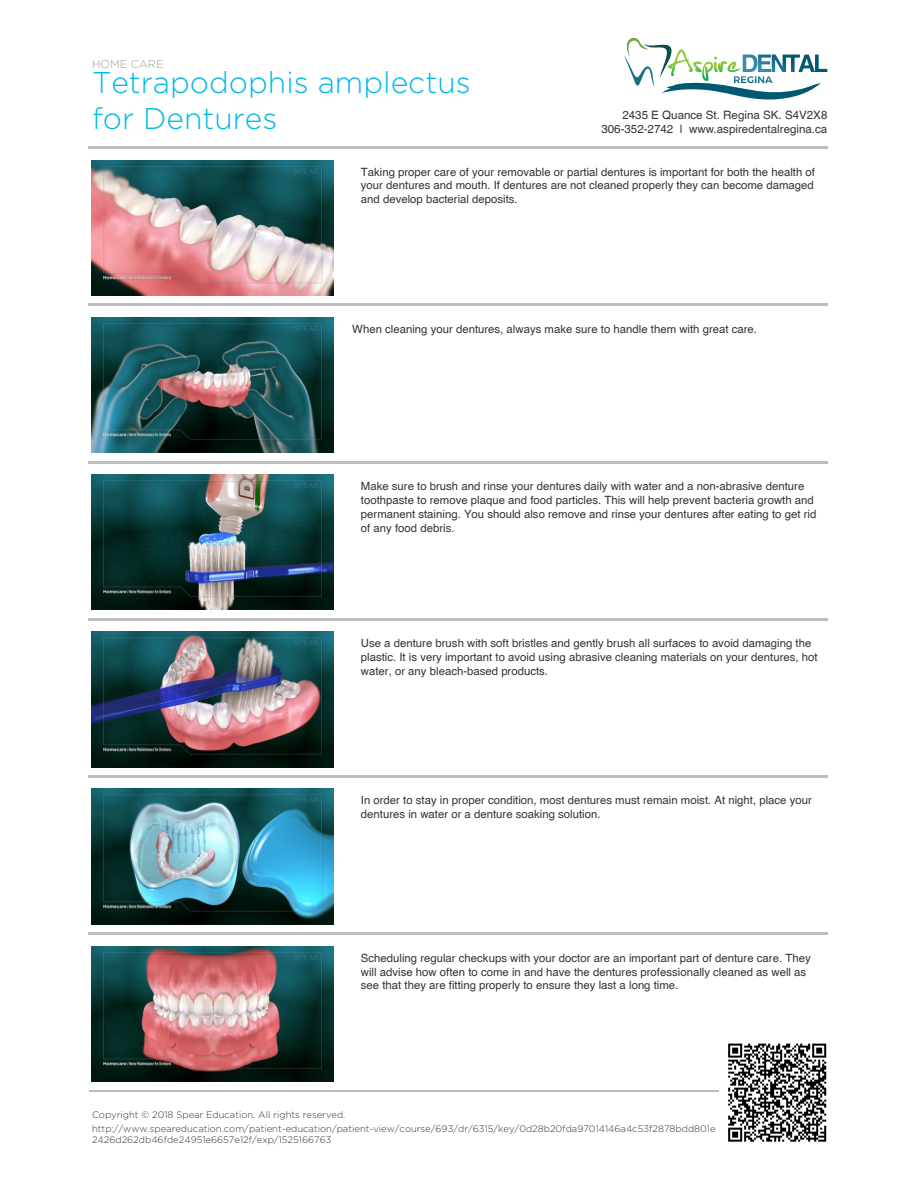
<style>
.page{position:relative;width:918px;height:1188px;background:#fff}
.page>*{position:absolute;margin:0;border:0;box-sizing:border-box;transform-origin:0 0}
.t1{font:300 30px/36px "Gotham HTF";color:#00b9e4}
.t2{font:11.55px/14px "Helvetica";color:#333;text-align:right}
.t3{font:11.4px/14px "Helvetica";color:#333}
.t4{font:300 11.25px "Gotham HTF";color:#9c9c9c}
.t5{font:300 9.45px/11.4px "Gotham HTF";color:#333}
</style>
<div class="page">
<svg style="left:728px;top:1043px;width:99px;height:99px"></svg>
<svg style="left:728px;top:1044px;width:98px;height:98px"></svg>
<hr style="left:89px;top:147px;width:739px;height:2px;background:#bdbdbd">
<img style="left:92px;top:160px;width:242px;height:136px">
<hr style="left:89px;top:304px;width:739px;height:2px;background:#bdbdbd">
<img style="left:92px;top:317px;width:242px;height:136px">
<hr style="left:89px;top:461px;width:739px;height:2px;background:#bdbdbd">
<img style="left:92px;top:475px;width:242px;height:135px">
<hr style="left:89px;top:618px;width:739px;height:2px;background:#bdbdbd">
<img style="left:92px;top:632px;width:242px;height:135px">
<hr style="left:89px;top:775px;width:739px;height:3px;background:#bdbdbd">
<img style="left:92px;top:789px;width:242px;height:135px">
<hr style="left:89px;top:933px;width:739px;height:2px;background:#bdbdbd">
<img style="left:92px;top:946px;width:242px;height:136px">
<hr style="left:89px;top:1090px;width:629px;height:2px;background:#bdbdbd">
<svg style="left:624px;top:37px;width:203px;height:63px"></svg>
<p class="t4" style="left:92px;top:58px;width:73px">HOME CARE</p>
<h1 class="t1" style="left:92px;top:64px;width:380px">Tetrapodophis amplectus for Dentures</h1>
<p class="t2" style="left:601px;top:108px;width:228px">2435 E Quance St. Regina SK. S4V2X8<br>306-352-2742 | www.aspiredentalregina.ca</p>
<p class="t3" style="left:361px;top:164px;width:456px;text-align:justify">Taking proper care of your removable or partial dentures is important for both the health of your dentures and mouth. If dentures are not cleaned properly they can become damaged and develop bacterial deposits.</p>
<p class="t3" style="left:352px;top:321px;width:406px">When cleaning your dentures, always make sure to handle them with great care.</p>
<p class="t3" style="left:361px;top:479px;width:457px">Make sure to brush and rinse your dentures daily with water and a non-abrasive denture toothpaste to remove plaque and food particles. This will help prevent bacteria growth and permanent staining. You should also remove and rinse your dentures after eating to get rid of any food debris.</p>
<p class="t3" style="left:361px;top:636px;width:458px">Use a denture brush with soft bristles and gently brush all surfaces to avoid damaging the plastic. It is very important to avoid using abrasive cleaning materials on your dentures, hot water, or any bleach-based products.</p>
<p class="t3" style="left:361px;top:793px;width:453px">In order to stay in proper condition, most dentures must remain moist. At night, place your dentures in water or a denture soaking solution.</p>
<p class="t3" style="left:361px;top:950px;width:451px">Scheduling regular checkups with your doctor are an important part of denture care. They will advise how often to come in and have the dentures professionally cleaned as well as see that they are fitting properly to ensure they last a long time.</p>
<p class="t5" style="left:92px;top:1109px;width:255px">Copyright © 2018 Spear Education. All rights reserved.</p>
<p class="t5" style="left:92px;top:1123px;width:625px">http://www.speareducation.com/patient-education/patient-view/course/693/dr/6315/key/0d28b20fda97014146a4c53f2878bdd801e<br>2426d262db46fde24951e6657e12f/exp/1525166763</p>
</div>
